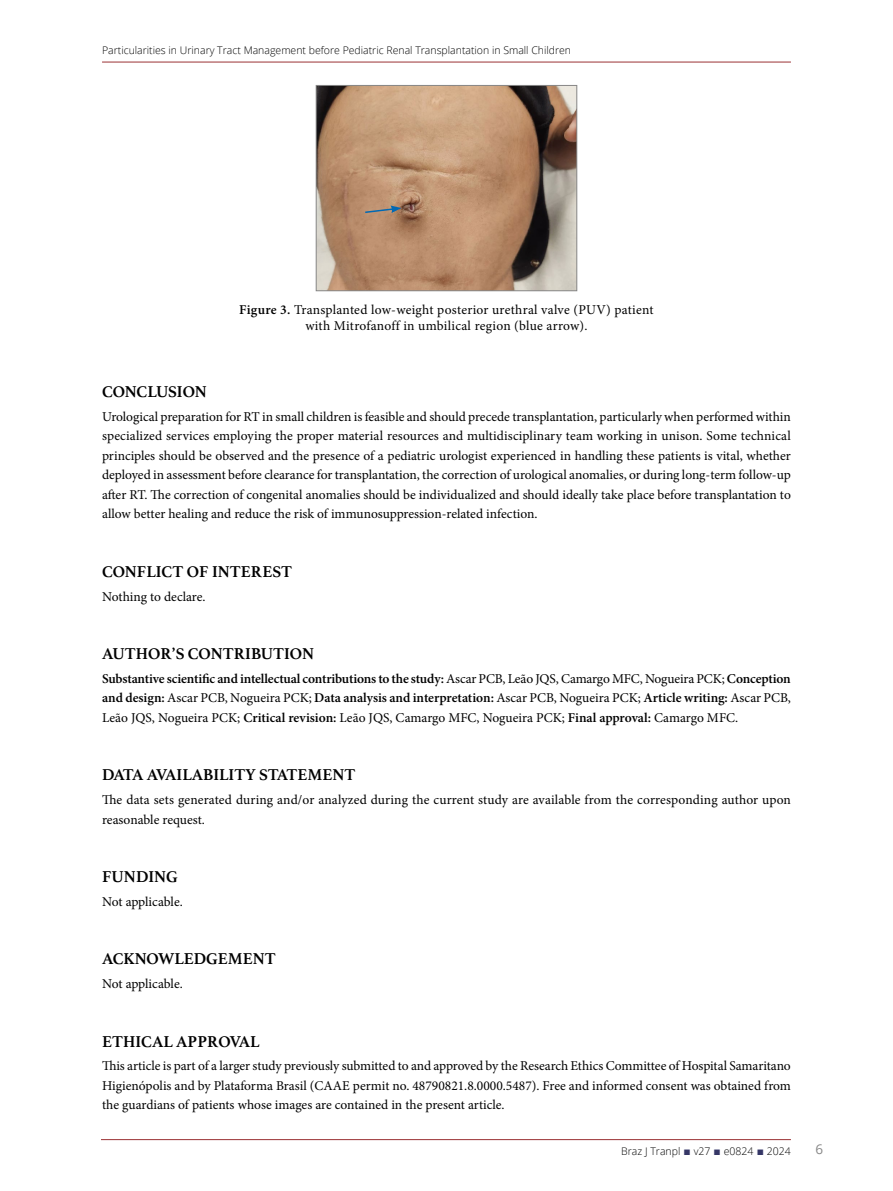
<style>
.page{position:relative;width:893px;height:1191px;background:#fff}
.page>*{position:absolute;margin:0;border:0;box-sizing:border-box;transform-origin:0 0}
.t1{font:700 16.5px "Athelas";color:#000}
.t2{font:13.5px/19.5px "Minion Pro";letter-spacing:.005em;color:#000;text-align:justify}
.t3{font:600 13.5px/19.5px "Minion Pro";color:#000;text-align:justify}
.t4{font:13.5px "Open Sans";color:#878787}
.t5{font:300 10.5px "Open Sans";color:#000}
.s1{font-weight:600}
.s2{font-weight:400}
.s3{font-family:"Times New Roman";font-weight:400;font-size:12px;color:#353666}
</style>
<div class="page">
<hr style="left:102px;top:62px;width:689px;height:1px;background:#9b3134">
<hr style="left:101px;top:1139px;width:690px;height:1px;background:#9b3134">
<img style="left:318px;top:87px;width:257px;height:202px">
<div style="left:316px;top:85px;width:261px;height:206px;border:1px solid #878787"></div>
<svg style="left:364px;top:205px;width:37px;height:9px"></svg>
<p class="t5" style="left:102px;top:43px;width:471px">Particularities in Urinary Tract Management before Pediatric Renal Transplantation in Small Children</p>
<p class="t2" style="left:239px;top:301px;width:416px;line-height:16.2px;text-align:center"><span class="s1">Figure 3.</span> Transplanted low-weight posterior urethral valve (PUV) patient with Mitrofanoff in umbilical region (blue arrow).</p>
<p class="t1" style="left:102px;top:378px;width:106px">CONCLUSION</p>
<p class="t2" style="left:102px;top:407px;width:690px">Urological preparation for RT in small children is feasible and should precede transplantation, particularly when performed within specialized services employing the proper material resources and multidisciplinary team working in unison. Some technical principles should be observed and the presence of a pediatric urologist experienced in handling these patients is vital, whether deployed in assessment before clearance for transplantation, the correction of urological anomalies, or during long-term follow-up after RT. The correction of congenital anomalies should be individualized and should ideally take place before transplantation to allow better healing and reduce the risk of immunosuppression-related infection.</p>
<p class="t1" style="left:102px;top:558px;width:192px">CONFLICT OF INTEREST</p>
<p class="t2" style="left:102px;top:586px;width:105px">Nothing to declare.</p>
<p class="t1" style="left:102px;top:640px;width:214px">AUTHOR’S CONTRIBUTION</p>
<p class="t3" style="left:102px;top:668px;width:690px">Substantive scientific and intellectual contributions to the study: <span class="s2">Ascar PCB, Leão JQS, Camargo MFC, Nogueira PCK;</span> Conception and design: <span class="s2">Ascar PCB, Nogueira PCK;</span> Data analysis and interpretation: <span class="s2">Ascar PCB, Nogueira PCK;</span> Article writing: <span class="s2">Ascar PCB, Leão JQS, Nogueira PCK;</span> Critical revision: <span class="s2">Leão JQS, Camargo MFC, Nogueira PCK;</span> Final approval: <span class="s2">Camargo MFC.</span></p>
<p class="t1" style="left:102px;top:761px;width:255px">DATA AVAILABILITY STATEMENT</p>
<p class="t2" style="left:102px;top:790px;width:690px">The data sets generated during and/or analyzed during the current study are available from the corresponding author upon reasonable request.</p>
<p class="t1" style="left:102px;top:863px;width:77px">FUNDING</p>
<p class="t2" style="left:102px;top:892px;width:82px">Not applicable.</p>
<p class="t1" style="left:102px;top:945px;width:175px">ACKNOWLEDGEMENT</p>
<p class="t2" style="left:102px;top:974px;width:82px">Not applicable.</p>
<p class="t1" style="left:102px;top:1028px;width:159px">ETHICAL APPROVAL</p>
<p class="t2" style="left:102px;top:1056px;width:690px">This article is part of a larger study previously submitted to and approved by the Research Ethics Committee of Hospital Samaritano Higienópolis and by Plataforma Brasil (CAAE permit no. 48790821.8.0000.5487). Free and informed consent was obtained from the guardians of patients whose images are contained in the present article.</p>
<p class="t5" style="left:621px;top:1144px;width:171px">Braz J Tranpl <span class="s3">■</span> v27 <span class="s3">■</span> e0824 <span class="s3">■</span> 2024</p>
<p class="t4" style="left:816px;top:1139px;width:9px">6</p>
</div>
